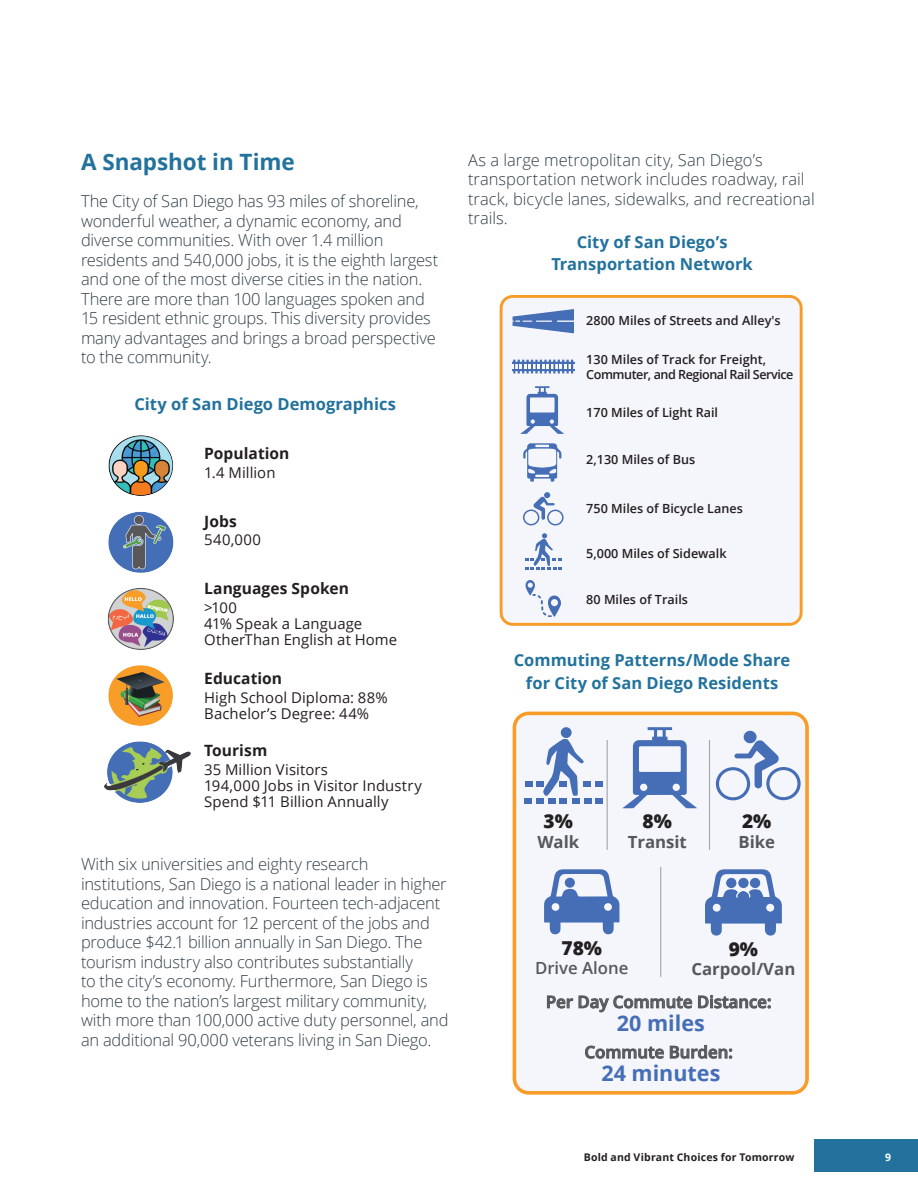
<style>
.page{position:relative;width:918px;height:1188px;background:#fff}
.page>*{position:absolute;margin:0;border:0;box-sizing:border-box;transform-origin:0 0}
.HEADING_1{font:700 22.5px "Open Sans";letter-spacing:-.005em;color:#22729d}
.t1{font:700 21.6px "Open Sans";color:#456eb6}
.t2{font:800 19.2px "Open Sans";color:#231f20}
.t3{font:600 16.8px/32.7px "Open Sans";color:#57585a}
.t4{font:700 16.8px "Open Sans";color:#57585a}
.HEADING_1-2{font:300 16.5px/19.5px "Open Sans";letter-spacing:-.015em;color:#313e48}
.HEADING_1-3{font:700 16.5px/22.5px "Open Sans";color:#22729d;text-align:center}
.HEADING_1-4{font:700 15.6px "Open Sans";letter-spacing:.005em;color:#231f20}
.HEADING_1-5{font:14.85px/16.2px "Open Sans";letter-spacing:.005em;color:#231f20}
.t5{font:600 12.6px "Open Sans";color:#231f20}
.t6{font:600 12.6px/15.1px "Open Sans";letter-spacing:-.04em;color:#231f20}
.t7{font:700 10.5px "Open Sans";letter-spacing:.02em;color:#231f20}
.Page_Number_Right_A{font:700 10.5px "Open Sans";color:#fff}
.s1{font-weight:700}
</style>
<div class="page">
<div style="left:814px;top:1139px;width:104px;height:33px;background:#22729d"></div>
<img style="left:105px;top:435px;width:86px;height:368px">
<div style="left:514px;top:713px;width:293px;height:380px;background:#f5f6fb;border-radius:14px"></div>
<div style="left:513px;top:712px;width:296px;height:383px;border:4px solid #f89c27;border-radius:14px"></div>
<svg style="left:547px;top:996px;width:26px;height:12px"></svg>
<svg style="left:579px;top:995px;width:113px;height:17px"></svg>
<svg style="left:698px;top:995px;width:73px;height:13px"></svg>
<svg style="left:585px;top:1046px;width:79px;height:13px"></svg>
<svg style="left:670px;top:1045px;width:62px;height:14px"></svg>
<hr style="left:607px;top:740px;width:1px;height:110px;background:#a8a9ad">
<hr style="left:709px;top:740px;width:1px;height:110px;background:#a8a9ad">
<svg style="left:544px;top:869px;width:75px;height:65px"></svg>
<div style="left:565px;top:878px;width:10px;height:10px;background:#456eb6;border-radius:50%"></div>
<svg style="left:705px;top:869px;width:77px;height:67px"></svg>
<hr style="left:660px;top:867px;width:1px;height:110px;background:#a8a9ad">
<div style="left:525px;top:798px;width:7px;height:6px;background:#456eb6"></div>
<div style="left:537px;top:798px;width:7px;height:6px;background:#456eb6"></div>
<div style="left:548px;top:798px;width:7px;height:6px;background:#456eb6"></div>
<div style="left:560px;top:798px;width:7px;height:6px;background:#456eb6"></div>
<div style="left:573px;top:798px;width:7px;height:6px;background:#456eb6"></div>
<div style="left:584px;top:798px;width:7px;height:6px;background:#456eb6"></div>
<div style="left:595px;top:798px;width:7px;height:6px;background:#456eb6"></div>
<svg style="left:525px;top:739px;width:77px;height:57px"></svg>
<div style="left:561px;top:727px;width:11px;height:11px;background:#456eb6;border-radius:50%"></div>
<div style="left:744px;top:731px;width:13px;height:12px;background:#456eb6;border-radius:50%"></div>
<svg style="left:716px;top:740px;width:85px;height:60px"></svg>
<svg style="left:623px;top:727px;width:74px;height:81px"></svg>
<div style="left:501px;top:296px;width:300px;height:328px;background:#f5f6fb;border-radius:12px"></div>
<div style="left:500px;top:295px;width:303px;height:331px;border:3px solid #f89c27;border-radius:12px"></div>
<svg style="left:513px;top:309px;width:61px;height:24px"></svg>
<svg style="left:512px;top:360px;width:62px;height:13px"></svg>
<svg style="left:525px;top:533px;width:37px;height:37px"></svg>
<svg style="left:523px;top:492px;width:41px;height:34px"></svg>
<svg style="left:525px;top:580px;width:36px;height:37px"></svg>
<hr style="left:512px;top:362px;width:62px;height:1px;background:#456eb6">
<hr style="left:512px;top:369px;width:62px;height:2px;background:#456eb6">
<svg style="left:520px;top:386px;width:44px;height:48px"></svg>
<svg style="left:523px;top:443px;width:38px;height:39px"></svg>
<p class="HEADING_1" style="left:81px;top:146px;width:215px">A Snapshot in Time</p>
<p class="HEADING_1-2" style="left:81px;top:191px;width:359px">The City of San Diego has 93 miles of shoreline, wonderful weather, a dynamic economy, and diverse communities. With over 1.4 million residents and 540,000 jobs, it is the eighth largest and one of the most diverse cities in the nation.<br>There are more than 100 languages spoken and 15 resident ethnic groups. This diversity provides many advantages and brings a broad perspective to the community.</p>
<p class="HEADING_1-3" style="left:134px;top:392px;width:263px">City of San Diego Demographics</p>
<p class="HEADING_1-4" style="left:204px;top:442px;width:87px">Population</p>
<p class="HEADING_1-5" style="left:204px;top:464px;width:73px">1.4 Million</p>
<p class="HEADING_1-4" style="left:204px;top:510px;width:34px">Jobs</p>
<p class="HEADING_1-5" style="left:204px;top:532px;width:58px">540,000</p>
<p class="HEADING_1-4" style="left:204px;top:577px;width:146px">Languages Spoken</p>
<p class="HEADING_1-5" style="left:204px;top:599px;width:195px">&gt;100<br>41% Speak a Language<br>OtherThan English at Home</p>
<p class="HEADING_1-4" style="left:204px;top:667px;width:80px">Education</p>
<p class="HEADING_1-5" style="left:204px;top:689px;width:185px">High School Diploma: 88%<br>Bachelor’s Degree: 44%</p>
<p class="HEADING_1-4" style="left:204px;top:739px;width:65px">Tourism</p>
<p class="HEADING_1-5" style="left:204px;top:761px;width:219px">35 Million Visitors<br>194,000 Jobs in Visitor Industry<br>Spend $11 Billion Annually</p>
<p class="HEADING_1-2" style="left:81px;top:854px;width:369px">With six universities and eighty research institutions, San Diego is a national leader in higher education and innovation. Fourteen tech-adjacent industries account for 12 percent of the jobs and produce $42.1 billion annually in San Diego. The tourism industry also contributes substantially<br>to the city’s economy. Furthermore, San Diego is home to the nation’s largest military community, with more than 100,000 active duty personnel, and an additional 90,000 veterans living in San Diego.</p>
<p class="HEADING_1-2" style="left:468px;top:149px;width:348px">As a large metropolitan city, San Diego’s transportation network includes roadway, rail track, bicycle lanes, sidewalks, and recreational trails.</p>
<p class="HEADING_1-3" style="left:551px;top:230px;width:203px">City of San Diego’s<br>Transportation Network</p>
<p class="t5" style="left:586px;top:312px;width:196px">2800 Miles of Streets and Alley's</p>
<p class="t6" style="left:586px;top:352px;width:209px">130 Miles of Track for Freight,<br>Commuter, and Regional Rail Service</p>
<p class="t5" style="left:586px;top:404px;width:133px">170 Miles of Light Rail</p>
<p class="t5" style="left:586px;top:451px;width:110px">2,130 Miles of Bus</p>
<p class="t5" style="left:586px;top:500px;width:158px">750 Miles of Bicycle Lanes</p>
<p class="t5" style="left:586px;top:545px;width:142px">5,000 Miles of Sidewalk</p>
<p class="t5" style="left:586px;top:591px;width:103px">80 Miles of Trails</p>
<p class="HEADING_1-3" style="left:514px;top:648px;width:278px">Commuting Patterns/Mode Share for City of San Diego Residents</p>
<p class="t2" style="left:544px;top:806px;width:31px">3%</p>
<p class="t2" style="left:643px;top:806px;width:31px">8%</p>
<p class="t2" style="left:742px;top:806px;width:31px">2%</p>
<p class="t4" style="left:537px;top:830px;width:43px">Walk</p>
<p class="t4" style="left:628px;top:830px;width:61px">Transit</p>
<p class="t4" style="left:738px;top:830px;width:38px">Bike</p>
<p class="t2" style="left:561px;top:934px;width:42px">78%</p>
<p class="t2" style="left:729px;top:935px;width:31px">9%</p>
<p class="t3" style="left:535px;top:951px;width:95px">Drive Alone</p>
<p class="t3" style="left:546px;top:952px;width:251px;text-indent:146px"><span class="s1">Carpool/Van<br></span>Per Day Commute Distance:</p>
<p class="t1" style="left:617px;top:1008px;width:89px">20 miles</p>
<p class="t3" style="left:585px;top:1035px;width:150px">Commute Burden:</p>
<p class="t1" style="left:601px;top:1058px;width:121px">24 minutes</p>
<p class="t7" style="left:584px;top:1150px;width:212px">Bold and Vibrant Choices for Tomorrow</p>
<p class="Page_Number_Right_A" style="left:885px;top:1150px;width:7px">9</p>
</div>
